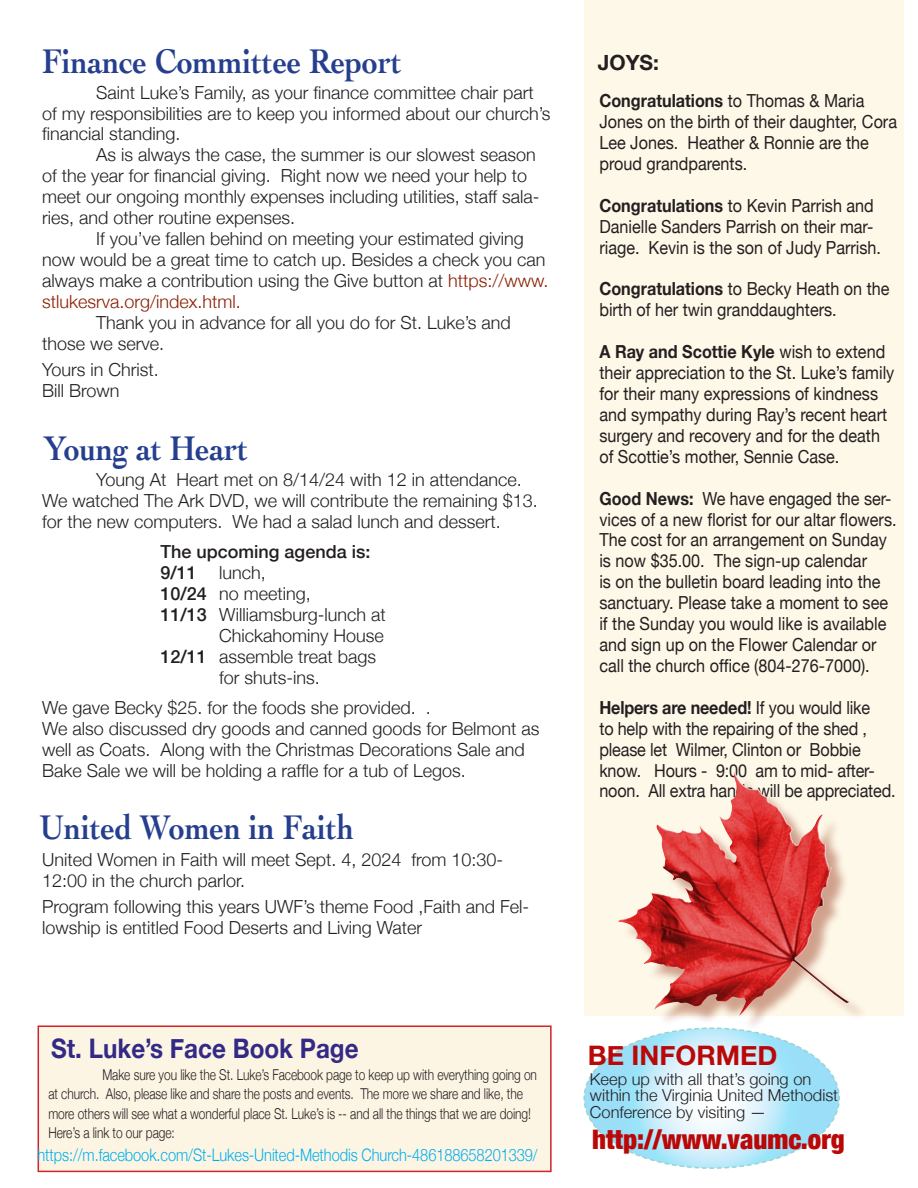
<style>
.page{position:relative;width:918px;height:1188px;background:#fff}
.page>*{position:absolute;margin:0;border:0;box-sizing:border-box;transform-origin:0 0}
.t1{font:700 35.85px "Cochin";color:#253f8e;scale:.85 1}
.t2{font:700 26.85px "Helvetica Neue";color:#332a86;scale:.9 1}
.t3{font:900 condensed 26.85px "Helvetica Neue";color:#ba0808}
.t4{font:700 26.85px "Helvetica Neue";color:#ba0808}
.t5{font:700 20.85px "Helvetica Neue";color:#231f20}
.t6{font:300 18px/20.9px "Helvetica Neue";color:#231f20}
.t7{font:18px/20.9px "Helvetica Neue";color:#231f20;scale:.9 1}
.t8{font:500 18px "Helvetica Neue";color:#231f20}
.t9{font:300 17.25px "Helvetica Neue";letter-spacing:-.005em;color:#00aeef;scale:.85 1}
.t10{font:300 16.5px/16.5px "Helvetica Neue";color:#231f20}
.t11{font:300 15px/19.5px "Helvetica Neue";letter-spacing:-.005em;color:#231f20;scale:.8 1}
.s1{color:#8a1f03}
.s2{font-weight:500}
.s3{font-weight:700}
.s4{font-size:16.5px}
</style>
<div class="page">
<div style="left:584px;top:0;width:319px;height:1015px;background:#fef8e8"></div>
<svg style="left:583px;top:1033px;width:257px;height:136px"></svg>
<div style="left:38px;top:1025px;width:514px;height:147px;background:#fcf5e4;border:2px solid #d1232a"></div>
<div style="left:622px;top:776px;width:245px;height:257px;background:#8a1f03;opacity:.4"></div>
<img style="left:618px;top:774px;width:232px;height:242px">
<p class="t1" style="left:42px;top:37px;width:425px">Finance Committee Report</p>
<p class="t6" style="left:42px;top:81px;width:510px;text-indent:54px">Saint Luke’s Family, as your finance committee chair part of my responsibilities are to keep you informed about our church’s financial standing.</p>
<p class="t6" style="left:42px;top:144px;width:499px;text-indent:54px">As is always the case, the summer is our slowest season of the year for financial giving. Right now we need your help to meet our ongoing monthly expenses including utilities, staff sala&shy;ries, and other routine expenses.</p>
<p class="t6" style="left:42px;top:227px;width:508px;text-indent:54px">If you’ve fallen behind on meeting your estimated giving now would be a great time to catch up. Besides a check you can always make a contribution using the Give button at <span class="s1">https://www. stlukesrva.org/index.html.</span></p>
<p class="t6" style="left:42px;top:311px;width:470px;text-indent:54px">Thank you in advance for all you do for St. Luke’s and those we serve.</p>
<p class="t6" style="left:42px;top:358px;width:118px">Yours in Christ.</p>
<p class="t6" style="left:42px;top:379px;width:79px">Bill Brown</p>
<p class="t1" style="left:44px;top:424px;width:241px">Young at Heart</p>
<p class="t6" style="left:42px;top:468px;width:497px;text-indent:54px">Young At Heart met on 8/14/24 with 12 in attendance.<br>We watched The Ark DVD, we will contribute the remaining $13. for the new computers. We had a salad lunch and dessert.</p>
<p class="t8" style="left:161px;top:537px;width:211px">The upcoming agenda is:</p>
<p class="t6" style="left:161px;top:561px;width:107px"><span class="s2">9/11</span> lunch,</p>
<p class="t6" style="left:161px;top:582px;width:152px"><span class="s2">10/24</span> no meeting,</p>
<p class="t6" style="left:161px;top:603px;width:227px"><span class="s2">11/13</span> Williamsburg-lunch at</p>
<p class="t6" style="left:219px;top:624px;width:166px">Chickahominy House</p>
<p class="t6" style="left:161px;top:645px;width:217px"><span class="s2">12/11</span> assemble treat bags</p>
<p class="t6" style="left:219px;top:666px;width:102px">for shuts-ins.</p>
<p class="t6" style="left:42px;top:697px;width:390px">We gave Becky $25. for the foods she provided. .</p>
<p class="t6" style="left:42px;top:717px;width:499px">We also discussed dry goods and canned goods for Belmont as well as Coats. Along with the Christmas Decorations Sale and<br>Bake Sale we will be holding a raffle for a tub of Legos.</p>
<p class="t1" style="left:40px;top:803px;width:371px">United Women in Faith</p>
<p class="t6" style="left:42px;top:848px;width:463px">United Women in Faith will meet Sept. 4, 2024 from 10:30-<br>12:00 in the church parlor.</p>
<p class="t6" style="left:42px;top:896px;width:489px">Program following this years UWF’s theme Food ,Faith and Fel&shy;lowship is entitled Food Deserts and Living Water</p>
<p class="t5" style="left:598px;top:47px;width:63px">JOYS:</p>
<p class="t7" style="left:599px;top:91px;width:332px"><span class="s3">Congratulations</span> to Thomas &amp; Maria<br>Jones on the birth of their daughter, Cora<br>Lee Jones. Heather &amp; Ronnie are the proud grandparents.</p>
<p class="t7" style="left:599px;top:196px;width:315px"><span class="s3">Congratulations</span> to Kevin Parrish and<br>Danielle Sanders Parrish on their mar&shy;riage. Kevin is the son of Judy Parrish.</p>
<p class="t7" style="left:599px;top:280px;width:324px"><span class="s3">Congratulations</span> to Becky Heath on the birth of her twin granddaughters.</p>
<p class="t7" style="left:599px;top:342px;width:329px"><span class="s3">A Ray and Scottie Kyle</span> wish to extend their appreciation to the St. Luke’s family for their many expressions of kindness and sympathy during Ray’s recent heart surgery and recovery and for the death of Scottie’s mother, Sennie Case.</p>
<p class="t7" style="left:599px;top:489px;width:332px"><span class="s3">Good News:</span> We have engaged the ser&shy;vices of a new florist for our altar flowers.</p>
<p class="t7" style="left:599px;top:531px;width:322px">The cost for an arrangement on Sunday is now $35.00. The sign-up calendar<br>is on the bulletin board leading into the sanctuary. Please take a moment to see if the Sunday you would like is available and sign up on the Flower Calendar or call the church office (804-276-7000).</p>
<p class="t7" style="left:599px;top:698px;width:331px"><span class="s3">Helpers are needed!</span> If you would like<br>to help with the repairing of the shed , please let Wilmer, Clinton or Bobbie know. Hours - 9:00 am to mid- after&shy;noon. All extra hands will be appreciated.</p>
<p class="t2" style="left:51px;top:1028px;width:343px">St. Luke’s Face Book Page</p>
<p class="t11" style="left:48px;top:1064px;width:612px;text-indent:54px">Make sure you like the St. Luke’s Facebook page to keep up with everything going on at church. Also, please like and share the posts and events. The more we share and like, the more others will see what a wonderful place St. Luke’s is -- and all the things that we are doing!<br>Here’s a link to our page:</p>
<p class="t9" style="left:38px;top:1141px;width:590px">https://m.facebook.com/St-Lukes-United-Methodis Church-486188658201339<span class="s4">/</span></p>
<p class="t4" style="left:588px;top:1034px;width:191px">BE INFORMED</p>
<p class="t10" style="left:590px;top:1070px;width:250px">Keep up with all that’s going on within the Virginia United Methodist<br>Conference by visiting —</p>
<p class="t3" style="left:592px;top:1118px;width:254px">http://www.vaumc.org</p>
</div>
